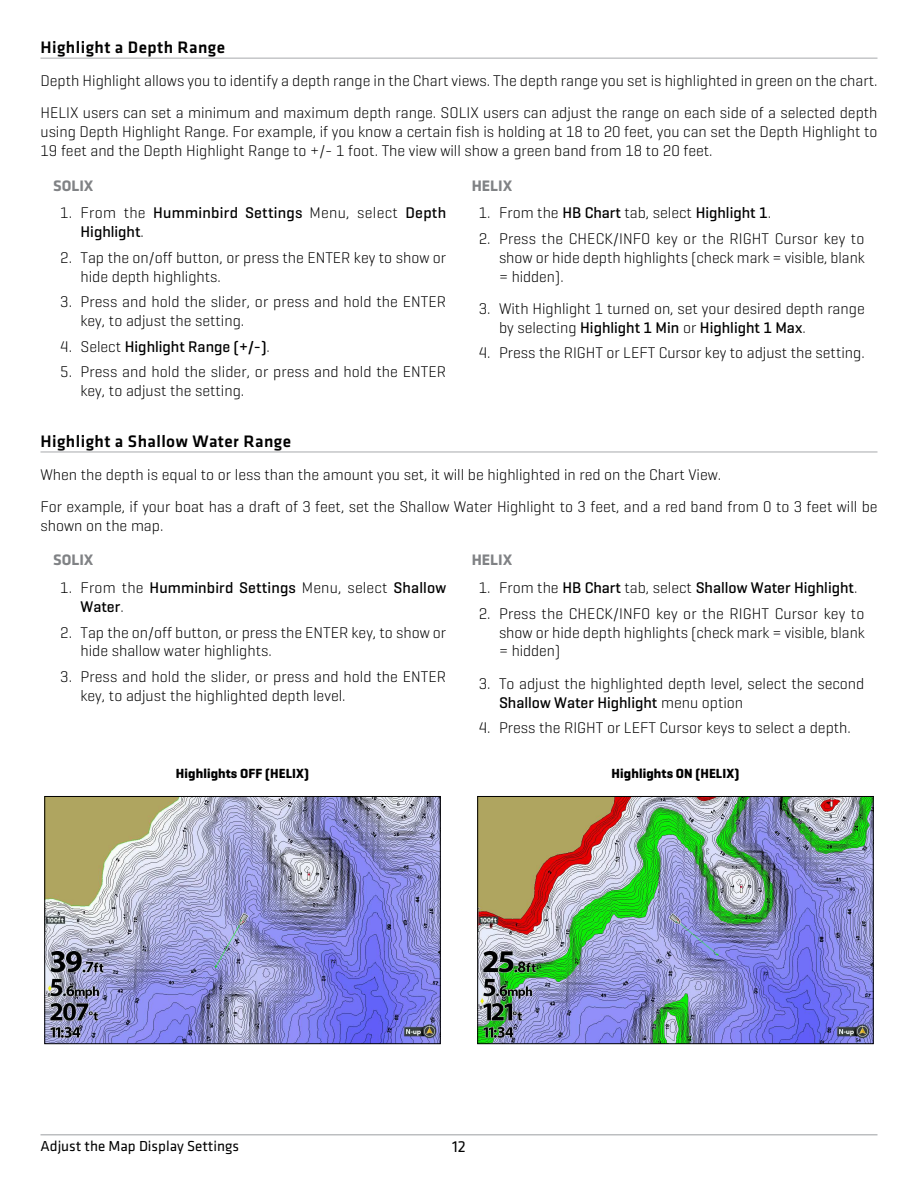
<style>
.page{position:relative;width:918px;height:1188px;background:#fff}
.page>*{position:absolute;margin:0;border:0;box-sizing:border-box;transform-origin:0 0}
.t1{font:500 17.25px "Klavika";letter-spacing:.025em;color:#000}
.t2{font:16.5px "Klavika";color:#000}
.t3{font:300 15.75px/18.9px "Geogrotesque";color:#000}
.t4{font:300 15.75px/18.9px "Geogrotesque";color:#000101}
.t5{font:500 15.75px/18.9px "Geogrotesque";letter-spacing:.01em;color:#000101}
.t6{font:500 15.75px "Geogrotesque";color:#000}
.t7{font:700 15.75px "Klavika";color:#808285}
.t8{font:15px "Klavika";color:#000}
.t9{font:700 13.5px "Geogrotesque";letter-spacing:.01em;color:#000}
.s1{font-weight:300;color:#000}
.s2{font-weight:300}
.s3{color:#000}
.s4{font-weight:500}
</style>
<div class="page">
<hr style="left:40px;top:1134px;width:837px;height:2px;background:#bcbec0">
<hr style="left:40px;top:58px;width:837px;height:1px;background:#a7a9ac">
<hr style="left:40px;top:452px;width:837px;height:1px;background:#a7a9ac">
<img style="left:46px;top:798px;width:393px;height:244px">
<div style="left:44px;top:796px;width:397px;height:248px;border:1px solid #000"></div>
<img style="left:479px;top:798px;width:393px;height:244px">
<div style="left:477px;top:796px;width:397px;height:248px;border:1px solid #000"></div>
<p class="t1" style="left:40px;top:40px;width:186px">Highlight a Depth Range</p>
<p class="t3" style="left:40px;top:66px;width:839px;line-height:32.4px">Depth Highlight allows you to identify a depth range in the Chart views. The depth range you set is highlighted in green on the chart.<br>HELIX users can set a minimum and maximum depth range. SOLIX users can adjust the range on each side of a selected depth</p>
<p class="t3" style="left:40px;top:124px;width:838px">using Depth Highlight Range. For example, if you know a certain fish is holding at 18 to 20 feet, you can set the Depth Highlight to<br>19 feet and the Depth Highlight Range to +/- 1 foot. The view will show a green band from 18 to 20 feet.</p>
<p class="t7" style="left:53px;top:178px;width:42px">SOLIX</p>
<p class="t7" style="left:472px;top:178px;width:42px">HELIX</p>
<p class="t5" style="left:81px;top:205px;width:367px;text-indent:-20px"><span class="s1">1.</span> <span class="s2">From the</span> Humminbird Settings <span class="s2">Menu, select</span> Depth<br>Highlight<span class="s2">.</span></p>
<p class="t4" style="left:81px;top:249px;width:367px;text-indent:-20px"><span class="s3">2.</span> Tap the on/off button, or press the ENTER key to show or hide depth highlights.</p>
<p class="t4" style="left:81px;top:294px;width:367px;text-indent:-20px"><span class="s3">3.</span> Press and hold the slider, or press and hold the ENTER key, to adjust the setting.</p>
<p class="t5" style="left:60px;top:338px;width:211px"><span class="s1">4.</span> <span class="s2">Select</span> Highlight Range (+/-)<span class="s2">.</span></p>
<p class="t4" style="left:81px;top:364px;width:367px;text-indent:-20px"><span class="s3">5.</span> Press and hold the slider, or press and hold the ENTER key, to adjust the setting.</p>
<p class="t3" style="left:479px;top:205px;width:294px">1. From the <span class="s4">HB Chart</span> tab, select <span class="s4">Highlight 1</span>.</p>
<p class="t3" style="left:499px;top:230px;width:367px;text-align:justify;text-indent:-20px">2. Press the CHECK/INFO key or the RIGHT Cursor key to show or hide depth highlights (check mark = visible, blank = hidden).</p>
<p class="t3" style="left:499px;top:301px;width:367px;text-indent:-20px">3. With Highlight 1 turned on, set your desired depth range by selecting <span class="s4">Highlight 1 Min</span> or <span class="s4">Highlight 1 Max</span>.</p>
<p class="t3" style="left:479px;top:345px;width:387px">4. Press the RIGHT or LEFT Cursor key to adjust the setting.</p>
<p class="t1" style="left:40px;top:434px;width:252px">Highlight a Shallow Water Range</p>
<p class="t3" style="left:40px;top:460px;width:839px;line-height:32.4px">When the depth is equal to or less than the amount you set, it will be highlighted in red on the Chart View.<br>For example, if your boat has a draft of 3 feet, set the Shallow Water Highlight to 3 feet, and a red band from 0 to 3 feet will be</p>
<p class="t3" style="left:40px;top:518px;width:124px">shown on the map.</p>
<p class="t7" style="left:53px;top:553px;width:42px">SOLIX</p>
<p class="t7" style="left:472px;top:553px;width:42px">HELIX</p>
<p class="t5" style="left:81px;top:579px;width:367px;text-indent:-20px"><span class="s1">1.</span> <span class="s2">From the</span> Humminbird Settings <span class="s2">Menu, select</span> Shallow<br>Water<span class="s2">.</span></p>
<p class="t4" style="left:81px;top:624px;width:367px;text-indent:-20px"><span class="s3">2.</span> Tap the on/off button, or press the ENTER key, to show or hide shallow water highlights.</p>
<p class="t4" style="left:81px;top:669px;width:367px;text-indent:-20px"><span class="s3">3.</span> Press and hold the slider, or press and hold the ENTER key, to adjust the highlighted depth level.</p>
<p class="t6" style="left:479px;top:581px;width:380px"><span class="s2">1. From the</span> HB Chart <span class="s2">tab, select</span> Shallow Water Highlight<span class="s2">.</span></p>
<p class="t3" style="left:499px;top:605px;width:367px;text-align:justify;text-indent:-20px">2. Press the CHECK/INFO key or the RIGHT Cursor key to show or hide depth highlights (check mark = visible, blank = hidden)</p>
<p class="t3" style="left:499px;top:675px;width:367px;text-indent:-20px">3. To adjust the highlighted depth level, select the second<br><span class="s4">Shallow Water Highlight</span> menu option</p>
<p class="t3" style="left:479px;top:720px;width:374px">4. Press the RIGHT or LEFT Cursor keys to select a depth.</p>
<p class="t9" style="left:176px;top:768px;width:135px">Highlights OFF (HELIX)</p>
<p class="t9" style="left:612px;top:768px;width:129px">Highlights ON (HELIX)</p>
<p class="t8" style="left:40px;top:1140px;width:200px">Adjust the Map Display Settings</p>
<p class="t2" style="left:452px;top:1140px;width:15px">12</p>
</div>
